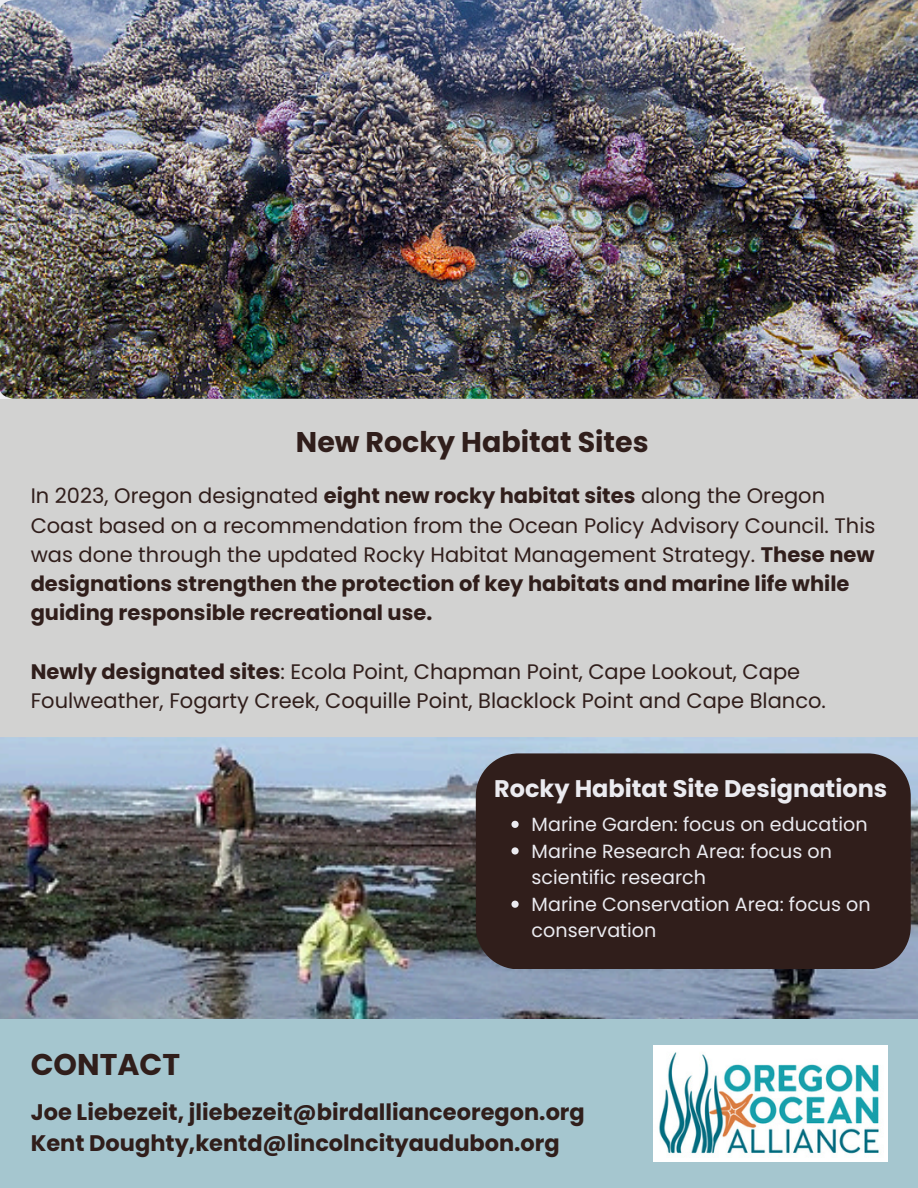
<style>
.page{position:relative;width:918px;height:1188px;background:#fff}
.page>*{position:absolute;margin:0;border:0;box-sizing:border-box;transform-origin:0 0}
.t1{font:700 30px "Poppins";color:#301e1b}
.t2{font:700 28.5px "Poppins";color:#301e1b}
.t3{font:700 24px "Poppins";color:#ebebf0}
.t4{font:700 22.5px/30.8px "Poppins";color:#301e1b}
.t5{font:21px/29.2px "Poppins";color:#301e1b}
.t6{font:19.05px/26.5px "Poppins";color:#ebebf0}
.s1{font-weight:700}
</style>
<div class="page">
<img style="left:0;top:0;width:918px;height:399px">
<div style="left:0;top:399px;width:918px;height:404px;background:#d2d2d1"></div>
<img style="left:0;top:737px;width:918px;height:282px">
<div style="left:0;top:1019px;width:918px;height:169px;background:#a5c6cf"></div>
<div style="left:476px;top:753px;width:435px;height:216px;background:#301e1b"></div>
<img style="left:653px;top:1046px;width:234px;height:116px">
<svg style="left:511px;top:821px;width:8px;height:7px"></svg>
<svg style="left:511px;top:847px;width:8px;height:8px"></svg>
<svg style="left:511px;top:901px;width:8px;height:7px"></svg>
<h1 class="t2" style="left:296px;top:422px;width:354px">New Rocky Habitat Sites</h1>
<p class="t5" style="left:31px;top:481px;width:846px">In 2023, Oregon designated <span class="s1">eight new rocky habitat sites</span> along the Oregon Coast based on a recommendation from the Ocean Policy Advisory Council. This was done through the updated Rocky Habitat Management Strategy. <span class="s1">These new designations strengthen the protection of key habitats and marine life while guiding responsible recreational use.</span></p>
<p class="t5" style="left:31px;top:657px;width:797px"><span class="s1">Newly designated sites</span>: Ecola Point, Chapman Point, Cape Lookout, Cape<br>Foulweather, Fogarty Creek, Coquille Point, Blacklock Point and Cape Blanco.</p>
<p class="t3" style="left:494px;top:771px;width:395px">Rocky Habitat Site Designations</p>
<p class="t6" style="left:532px;top:811px;width:337px">Marine Garden: focus on education</p>
<p class="t6" style="left:532px;top:838px;width:302px">Marine Research Area: focus on scientific research</p>
<p class="t6" style="left:532px;top:891px;width:341px">Marine Conservation Area: focus on conservation</p>
<p class="t1" style="left:31px;top:1044px;width:151px">CONTACT</p>
<h3 class="t4" style="left:31px;top:1097px;width:556px">Joe Liebezeit, jliebezeit@birdallianceoregon.org<br>Kent Doughty,kentd@lincolncityaudubon.org</h3>
</div>
